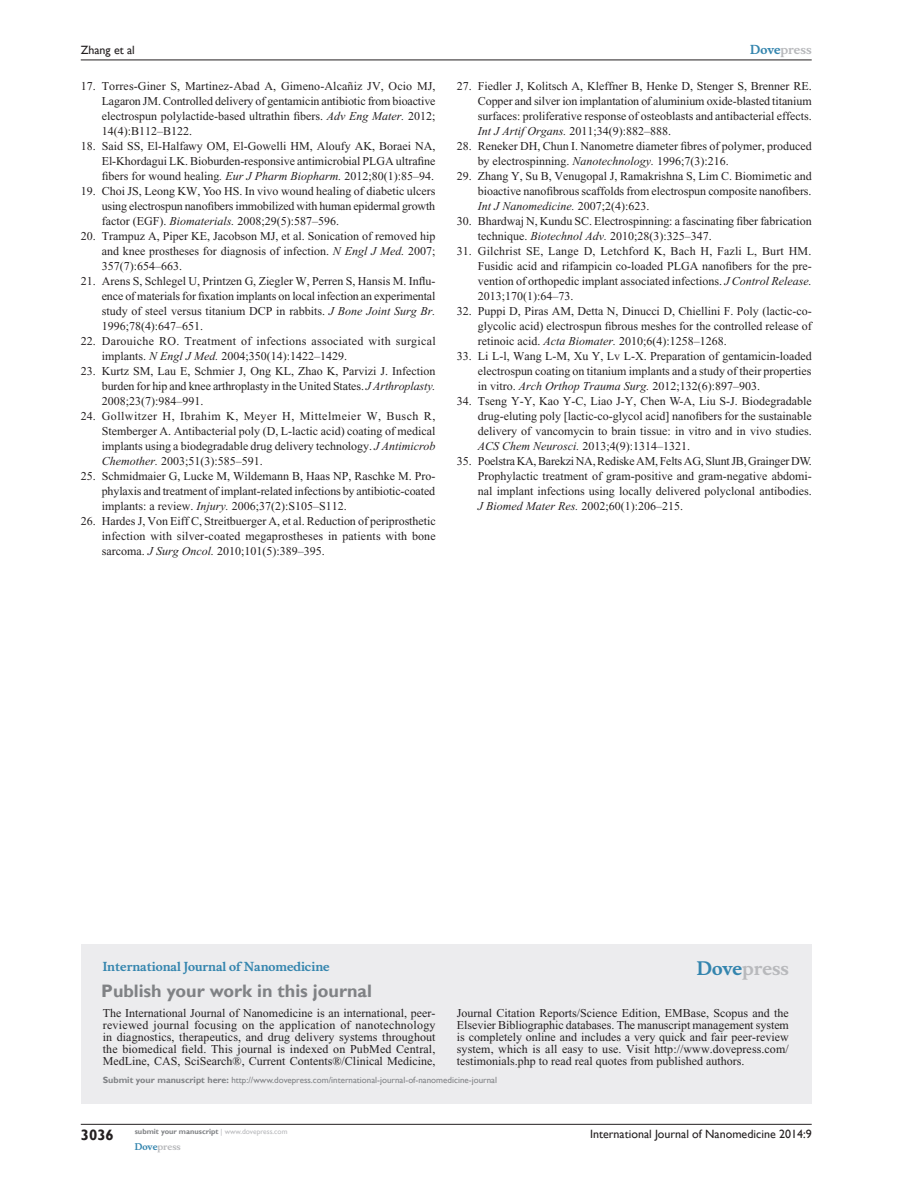
<style>
.page{position:relative;width:918px;height:1188px;background:#fff}
.page>*{position:absolute;margin:0;border:0;box-sizing:border-box;transform-origin:0 0}
.PromBx-H1{font:700 18px "Gill Sans";color:#808285}
.PromBx-Brand{font:700 18px "Musee";color:#b8b9bc}
.t1{font:700 15px "Gill Sans";color:#231f20}
.RefNL2{font:12px/15px "Times New Roman";color:#231f20;text-align:justify}
.PromBx-Tx{font:12px/12px "Times New Roman";color:#231f20;text-align:justify}
.RefNL2-2{font:12px/15px "Times New Roman";letter-spacing:.025em;color:#231f20}
.t2{font:12px "Gill Sans";color:#231f20}
.PromBx-JrnlName{font:700 12px "Musee";color:#3485ae}
.t3{font:700 12px "Musee";color:#b8b9bc}
.PromBx-SubmitMssWebA{font:9px "Gill Sans";color:#808285}
.t4{font:700 9px "Musee";color:#b8b9bc}
.t5{font:700 7.5px "Gill Sans";color:#808285}
.s1{font-style:italic}
.s2{color:#3485ae}
.s3{font-weight:700}
.s4{font-weight:400;color:#b8b9bc}
</style>
<div class="page">
<div style="left:81px;top:944px;width:731px;height:159px;background:#ececee"></div>
<hr style="left:81px;top:1124px;width:731px;height:1px;background:#231f20">
<hr style="left:81px;top:60px;width:731px;height:1px;background:#231f20">
<p class="t2" style="left:81px;top:43px;width:56px">Zhang et al</p>
<p class="RefNL2" style="left:102px;top:79px;width:335px;text-indent:-21px">17. Torres-Giner S, Martinez-Abad A, Gimeno-Alcañiz JV, Ocio MJ, Lagaron JM. Controlled delivery of gentamicin antibiotic from bioactive electrospun polylactide-based ultrathin fibers. <span class="s1">Adv Eng Mater.</span> 2012; 14(4):B112–B122.</p>
<p class="RefNL2" style="left:102px;top:139px;width:335px;text-indent:-21px">18. Said SS, El-Halfawy OM, El-Gowelli HM, Aloufy AK, Boraei NA, El-Khordagui LK. Bioburden-responsive antimicrobial PLGA ultrafine fibers for wound healing<span class="s1">. Eur J Pharm Biopharm.</span> 2012;80(1):85–94.</p>
<p class="RefNL2" style="left:102px;top:184px;width:335px;text-indent:-21px">19. Choi JS, Leong KW, Yoo HS. In vivo wound healing of diabetic ulcers using electrospun nanofibers immobilized with human epidermal growth factor (EGF). <span class="s1">Biomaterials.</span> 2008;29(5):587–596.</p>
<p class="RefNL2" style="left:102px;top:229px;width:335px;text-indent:-21px">20. Trampuz A, Piper KE, Jacobson MJ, et al. Sonication of removed hip and knee prostheses for diagnosis of infection. <span class="s1">N Engl J Med.</span> 2007; 357(7):654–663.</p>
<p class="RefNL2" style="left:102px;top:274px;width:335px;text-indent:-21px">21. Arens S, Schlegel U, Printzen G, Ziegler W, Perren S, Hansis M. Influ&shy;ence of materials for fixation implants on local infection an experimental study of steel versus titanium DCP in rabbits. <span class="s1">J Bone Joint Surg Br.<br></span>1996;78(4):647–651.</p>
<p class="RefNL2-2" style="left:102px;top:334px;width:336px;text-indent:-21px">22. Darouiche RO. Treatment of infections associated with surgical implants. <span class="s1">N Engl J Med.</span> 2004;350(14):1422–1429.</p>
<p class="RefNL2" style="left:102px;top:364px;width:335px;text-indent:-21px">23. Kurtz SM, Lau E, Schmier J, Ong KL, Zhao K, Parvizi J. Infection burden for hip and knee arthroplasty in the United States. <span class="s1">J Arthroplasty.<br></span>2008;23(7):984–991.</p>
<p class="RefNL2" style="left:102px;top:409px;width:335px;text-indent:-21px">24. Gollwitzer H, Ibrahim K, Meyer H, Mittelmeier W, Busch R, Stemberger A. Antibacterial poly (D, L-lactic acid) coating of medical implants using a biodegradable drug delivery technology. <span class="s1">J Antimicrob Chemother.</span> 2003;51(3):585–591.</p>
<p class="RefNL2" style="left:102px;top:469px;width:335px;text-indent:-21px">25. Schmidmaier G, Lucke M, Wildemann B, Haas NP, Raschke M. Pro&shy;phylaxis and treatment of implant-related infections by antibiotic-coated implants: a review. <span class="s1">Injury.</span> 2006;37(2):S105–S112.</p>
<p class="RefNL2" style="left:102px;top:514px;width:336px;text-indent:-21px">26. Hardes J, Von Eiff C, Streitbuerger A, et al. Reduction of periprosthetic infection with silver-coated megaprostheses in patients with bone sarcoma. <span class="s1">J Surg Oncol.</span> 2010;101(5):389–395.</p>
<p class="t3" style="left:750px;top:43px;width:63px"><span class="s2">Dove</span>press</p>
<p class="RefNL2" style="left:478px;top:79px;width:335px;text-indent:-21px">27. Fiedler J, Kolitsch A, Kleffner B, Henke D, Stenger S, Brenner RE.<br>Copper and silver ion implantation of aluminium oxide-blasted titanium surfaces: proliferative response of osteoblasts and antibacterial effects.<br><span class="s1">Int J Artif Organs.</span> 2011;34(9):882–888.</p>
<p class="RefNL2" style="left:478px;top:139px;width:335px;text-indent:-21px">28. Reneker DH, Chun I. Nanometre diameter fibres of polymer, produced by electrospinning. <span class="s1">Nanotechnology.</span> 1996;7(3):216.</p>
<p class="RefNL2" style="left:478px;top:169px;width:335px;text-indent:-21px">29. Zhang Y, Su B, Venugopal J, Ramakrishna S, Lim C. Biomimetic and bioactive nanofibrous scaffolds from electrospun composite nanofibers.<br><span class="s1">Int J Nanomedicine.</span> 2007;2(4):623.</p>
<p class="RefNL2" style="left:478px;top:214px;width:335px;text-indent:-21px">30. Bhardwaj N, Kundu SC. Electrospinning: a fascinating fiber fabrication technique. <span class="s1">Biotechnol Adv.</span> 2010;28(3):325–347.</p>
<p class="RefNL2" style="left:478px;top:244px;width:335px;text-indent:-21px">31. Gilchrist SE, Lange D, Letchford K, Bach H, Fazli L, Burt HM.<br>Fusidic acid and rifampicin co-loaded PLGA nanofibers for the pre&shy;vention of orthopedic implant associated infections. <span class="s1">J Control Release.<br></span>2013;170(1):64–73.</p>
<p class="RefNL2" style="left:478px;top:304px;width:335px;text-indent:-21px">32. Puppi D, Piras AM, Detta N, Dinucci D, Chiellini F. Poly (lactic-co&shy;glycolic acid) electrospun fibrous meshes for the controlled release of retinoic acid. <span class="s1">Acta Biomater.</span> 2010;6(4):1258–1268.</p>
<p class="RefNL2" style="left:478px;top:349px;width:335px;text-indent:-21px">33. Li L-l, Wang L-M, Xu Y, Lv L-X. Preparation of gentamicin-loaded electrospun coating on titanium implants and a study of their properties in vitro. <span class="s1">Arch Orthop Trauma Surg.</span> 2012;132(6):897–903.</p>
<p class="RefNL2" style="left:478px;top:394px;width:335px;text-indent:-21px">34. Tseng Y-Y, Kao Y-C, Liao J-Y, Chen W-A, Liu S-J. Biodegradable drug-eluting poly [lactic-co-glycol acid] nanofibers for the sustainable delivery of vancomycin to brain tissue: in vitro and in vivo studies.<br><span class="s1">ACS Chem Neurosci.</span> 2013;4(9):1314–1321.</p>
<p class="RefNL2" style="left:478px;top:454px;width:335px;text-indent:-21px">35. Poelstra KA, Barekzi NA, Rediske AM, Felts AG, Slunt JB, Grainger DW.<br>Prophylactic treatment of gram-positive and gram-negative abdomi&shy;nal implant infections using locally delivered polyclonal antibodies.<br><span class="s1">J Biomed Mater Res.</span> 2002;60(1):206–215.</p>
<p class="PromBx-JrnlName" style="left:103px;top:959px;width:228px">International Journal of Nanomedicine</p>
<p class="PromBx-H1" style="left:101px;top:980px;width:272px">Publish your work in this journal</p>
<p class="PromBx-Brand" style="left:697px;top:958px;width:94px"><span class="s2">Dove</span>press</p>
<p class="PromBx-Tx" style="left:103px;top:1007px;width:334px">The International Journal of Nanomedicine is an international, peer&shy;reviewed journal focusing on the application of nanotechnology in diagnostics, therapeutics, and drug delivery systems throughout the biomedical field. This journal is indexed on PubMed Central, MedLine, CAS, SciSearch®, Current Contents®/Clinical Medicine,</p>
<p class="PromBx-Tx" style="left:457px;top:1007px;width:334px">Journal Citation Reports/Science Edition, EMBase, Scopus and the Elsevier Bibliographic databases. The manuscript management system is completely online and includes a very quick and fair peer-review system, which is all easy to use. Visit http://www.dovepress.com/ testimonials.php to read real quotes from published authors.</p>
<p class="PromBx-SubmitMssWebA" style="left:103px;top:1075px;width:396px"><span class="s3">Submit your manuscript here:</span> http://www.dovepress.com/international-journal-of-nanomedicine-journal</p>
<p class="t1" style="left:81px;top:1126px;width:35px">3036</p>
<p class="t5" style="left:135px;top:1127px;width:154px">submit your manuscript <span class="s4">| www.dovepress.com</span></p>
<p class="t4" style="left:135px;top:1141px;width:48px"><span class="s2">Dove</span>press</p>
<p class="t2" style="left:590px;top:1127px;width:223px">International Journal of Nanomedicine 2014:9</p>
</div>
